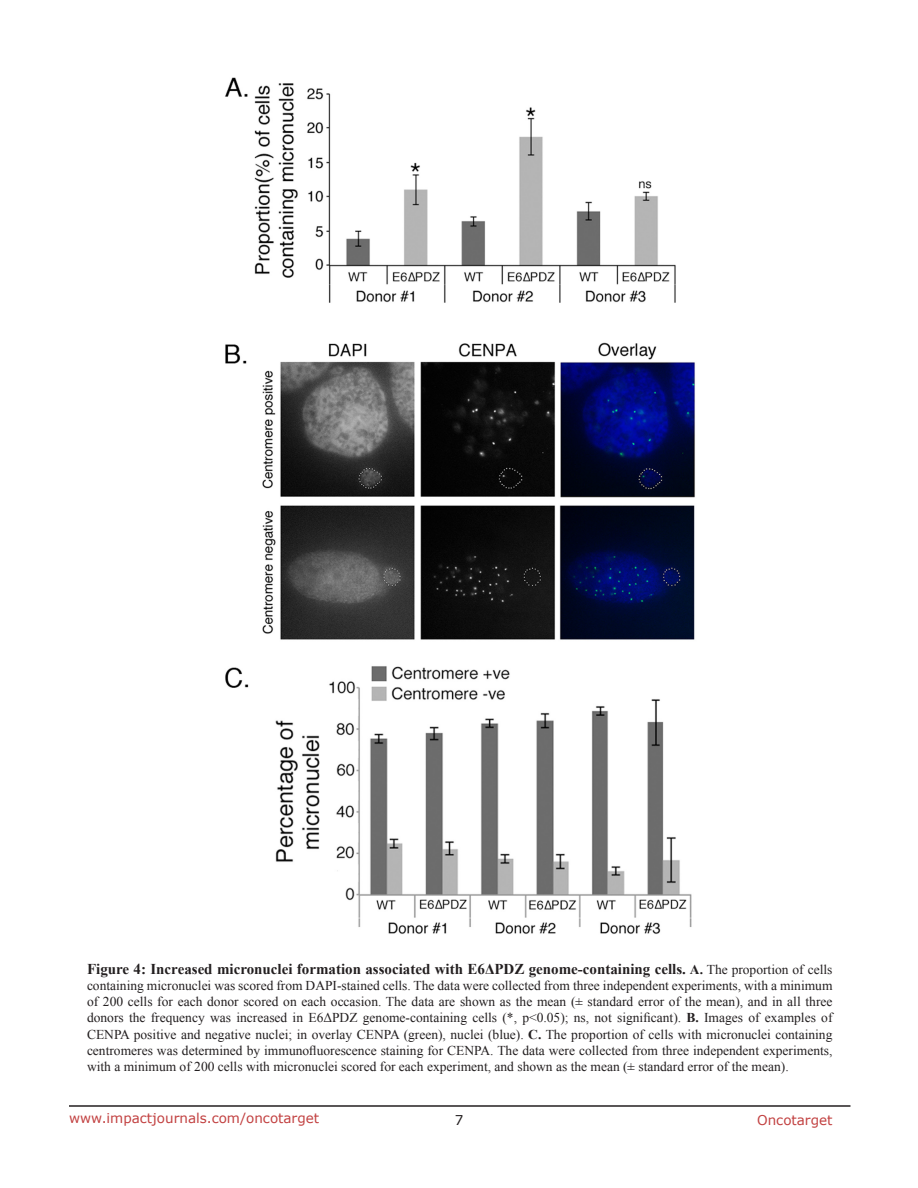
<style>
.page{position:relative;width:918px;height:1188px;background:#fff}
.page>*{position:absolute;margin:0;border:0;box-sizing:border-box;transform-origin:0 0}
.figuretext{font:700 15px "Times New Roman";color:#231f20}
.figuretext-2{font:13.5px/16.2px "Times New Roman";color:#231f20;text-align:justify}
.t1{font:13.5px "Verdana";color:#c24141}
.t2{font:13.5px "Verdana";color:#231f20}
.s1{font-size:13.5px}
.s2{font-weight:400;font-size:13.5px}
.s3{font-weight:700}
</style>
<div class="page">
<hr style="left:69px;top:1105px;width:781px;height:2px;background:#231f20">
<img style="left:225px;top:77px;width:470px;height:857px">
<p class="figuretext" style="left:87px;top:958px;width:747px">Figure 4: Increased micronuclei formation associated with E6ΔPDZ genome-containing cells. <span class="s1">A.</span> <span class="s2">The proportion of cells</span></p>
<p class="figuretext-2" style="left:87px;top:977px;width:747px">containing micronuclei was scored from DAPI-stained cells. The data were collected from three independent experiments, with a minimum of 200 cells for each donor scored on each occasion. The data are shown as the mean (± standard error of the mean), and in all three donors the frequency was increased in E6ΔPDZ genome-containing cells (*, p&lt;0.05); ns, not significant). <span class="s3">B.</span> Images of examples of CENPA positive and negative nuclei; in overlay CENPA (green), nuclei (blue). <span class="s3">C.</span> The proportion of cells with micronuclei containing centromeres was determined by immunofluorescence staining for CENPA. The data were collected from three independent experiments, with a minimum of 200 cells with micronuclei scored for each experiment, and shown as the mean (± standard error of the mean).</p>
<p class="t1" style="left:69px;top:1109px;width:252px">www.impactjournals.com/oncotarget</p>
<p class="t2" style="left:455px;top:1111px;width:10px">7</p>
<p class="t1" style="left:757px;top:1111px;width:77px">Oncotarget</p>
</div>
